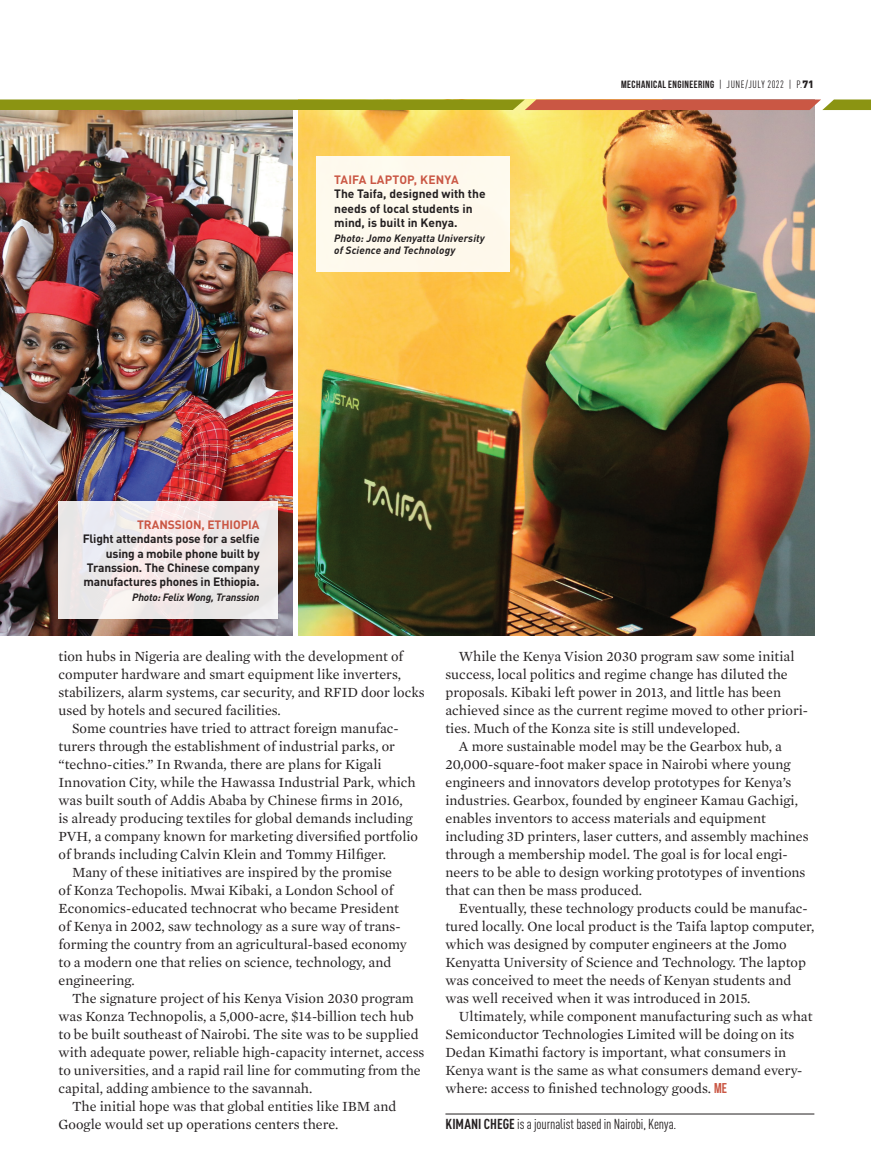
<style>
.page{position:relative;width:871px;height:1176px;background:#fff}
.page>*{position:absolute;margin:0;border:0;box-sizing:border-box;transform-origin:0 0}
.t1{font:14.25px "Mercury Text G1";color:#231f20}
.t2{font:condensed 14.25px "DINOT";letter-spacing:-.005em;color:#231f20}
.t3{font:700 12px/14.4px "DINOT";letter-spacing:-.015em;color:#231f20}
.t4{font:700 12px "DINOT";letter-spacing:-.005em;color:#ca5744}
.t5{font:700 12px "DINOT";letter-spacing:.02em;color:#ca5744}
.t6{font:italic 700 10.5px/12.6px "DINOT";letter-spacing:.01em;color:#231f20}
.t7{font:10.5px "Bebas Neue";letter-spacing:.045em;color:#231f20}
.t8{font:italic 700 10.5px "DINOT";letter-spacing:-.015em;color:#231f20}
.s1{font-family:"DINOT";font-stretch:condensed}
.s2{font-family:"DINOT";font-weight:900}
.s3{font-family:"Bebas Neue";color:#ca5744}
.s4{font-weight:700}
</style>
<div class="page">
<hr style="left:445px;top:1113px;width:369px;height:1px;background:#231f20">
<img style="left:0;top:110px;width:292px;height:525px">
<img style="left:298px;top:110px;width:516px;height:525px">
<svg style="left:0;top:99px;width:871px;height:11px;background:#a6872d"></svg>
<div style="left:316px;top:157px;width:194px;height:115px;background:#fef9ed"></div>
<div style="left:58px;top:501px;width:220px;height:118px;background:linear-gradient(to right,#efe9eb,#f0e9e9)"></div>
<p class="t5" style="left:334px;top:172px;width:126px">TAIFA LAPTOP, KENYA</p>
<p class="t3" style="left:334px;top:186px;width:153px">The Taifa, designed with the needs of local students in mind, is built in Kenya.</p>
<p class="t6" style="left:334px;top:231px;width:152px">Photo: Jomo Kenyatta University of Science and Technology</p>
<p class="t4" style="left:137px;top:516px;width:124px">TRANSSION, ETHIOPIA</p>
<p class="t3" style="left:83px;top:531px;width:178px;text-align:right">Flight attendants pose for a selfie using a mobile phone built by<br>Transsion. The Chinese company manufactures phones in Ethiopia.</p>
<p class="t8" style="left:132px;top:590px;width:129px">Photo: Felix Wong, Transsion</p>
<p class="t7" style="left:621px;top:79px;width:194px">MECHANICAL ENGINEERING <span class="s1">| JUNE/JULY 2022 | P.</span><span class="s2">71</span></p>
<p class="t1" style="left:58px;top:646px;width:346px">tion hubs in Nigeria are dealing with the development of</p>
<p class="t1" style="left:58px;top:664px;width:344px">computer hardware and smart equipment like inverters,</p>
<p class="t1" style="left:58px;top:682px;width:368px">stabilizers, alarm systems, car security, and RFID door locks</p>
<p class="t1" style="left:58px;top:700px;width:224px">used by hotels and secured facilities.</p>
<p class="t1" style="left:72px;top:718px;width:328px">Some countries have tried to attract foreign manufac-</p>
<p class="t1" style="left:58px;top:736px;width:338px">turers through the establishment of industrial parks, or</p>
<p class="t1" style="left:58px;top:754px;width:324px">“techno-cities.” In Rwanda, there are plans for Kigali</p>
<p class="t1" style="left:58px;top:772px;width:359px">Innovation City, while the Hawassa Industrial Park, which</p>
<p class="t1" style="left:58px;top:790px;width:346px">was built south of Addis Ababa by Chinese firms in 2016,</p>
<p class="t1" style="left:58px;top:808px;width:355px">is already producing textiles for global demands including</p>
<p class="t1" style="left:58px;top:826px;width:361px">PVH, a company known for marketing diversified portfolio</p>
<p class="t1" style="left:58px;top:844px;width:329px">of brands including Calvin Klein and Tommy Hilfiger.</p>
<p class="t1" style="left:72px;top:862px;width:322px">Many of these initiatives are inspired by the promise</p>
<p class="t1" style="left:58px;top:880px;width:336px">of Konza Techopolis. Mwai Kibaki, a London School of</p>
<p class="t1" style="left:58px;top:898px;width:342px">Economics-educated technocrat who became President</p>
<p class="t1" style="left:58px;top:916px;width:344px">of Kenya in 2002, saw technology as a sure way of trans-</p>
<p class="t1" style="left:58px;top:934px;width:350px">forming the country from an agricultural-based economy</p>
<p class="t1" style="left:58px;top:952px;width:334px">to a modern one that relies on science, technology, and</p>
<p class="t1" style="left:58px;top:970px;width:78px">engineering.</p>
<p class="t1" style="left:72px;top:988px;width:343px">The signature project of his Kenya Vision 2030 program</p>
<p class="t1" style="left:58px;top:1006px;width:357px">was Konza Technopolis, a 5,000-acre, $14-billion tech hub</p>
<p class="t1" style="left:58px;top:1024px;width:362px">to be built southeast of Nairobi. The site was to be supplied</p>
<p class="t1" style="left:58px;top:1042px;width:367px">with adequate power, reliable high-capacity internet, access</p>
<p class="t1" style="left:58px;top:1060px;width:364px">to universities, and a rapid rail line for commuting from the</p>
<p class="t1" style="left:58px;top:1078px;width:255px">capital, adding ambience to the savannah.</p>
<p class="t1" style="left:72px;top:1096px;width:326px">The initial hope was that global entities like IBM and</p>
<p class="t1" style="left:58px;top:1114px;width:281px">Google would set up operations centers there.</p>
<p class="t1" style="left:459px;top:646px;width:337px">While the Kenya Vision 2030 program saw some initial</p>
<p class="t1" style="left:445px;top:664px;width:344px">success, local politics and regime change has diluted the</p>
<p class="t1" style="left:445px;top:682px;width:337px">proposals. Kibaki left power in 2013, and little has been</p>
<p class="t1" style="left:445px;top:700px;width:364px">achieved since as the current regime moved to other priori-</p>
<p class="t1" style="left:445px;top:718px;width:296px">ties. Much of the Konza site is still undeveloped.</p>
<p class="t1" style="left:459px;top:736px;width:324px">A more sustainable model may be the Gearbox hub, a</p>
<p class="t1" style="left:445px;top:754px;width:346px">20,000-square-foot maker space in Nairobi where young</p>
<p class="t1" style="left:445px;top:772px;width:347px">engineers and innovators develop prototypes for Kenya’s</p>
<p class="t1" style="left:445px;top:790px;width:354px">industries. Gearbox, founded by engineer Kamau Gachigi,</p>
<p class="t1" style="left:445px;top:808px;width:322px">enables inventors to access materials and equipment</p>
<p class="t1" style="left:445px;top:826px;width:365px">including 3D printers, laser cutters, and assembly machines</p>
<p class="t1" style="left:445px;top:844px;width:344px">through a membership model. The goal is for local engi-</p>
<p class="t1" style="left:445px;top:862px;width:361px">neers to be able to design working prototypes of inventions</p>
<p class="t1" style="left:445px;top:880px;width:198px">that can then be mass produced.</p>
<p class="t1" style="left:459px;top:898px;width:350px">Eventually, these technology products could be manufac-</p>
<p class="t1" style="left:445px;top:916px;width:370px">tured locally. One local product is the Taifa laptop computer,</p>
<p class="t1" style="left:445px;top:934px;width:343px">which was designed by computer engineers at the Jomo</p>
<p class="t1" style="left:445px;top:952px;width:362px">Kenyatta University of Science and Technology. The laptop</p>
<p class="t1" style="left:445px;top:970px;width:347px">was conceived to meet the needs of Kenyan students and</p>
<p class="t1" style="left:445px;top:988px;width:307px">was well received when it was introduced in 2015.</p>
<p class="t1" style="left:459px;top:1006px;width:355px">Ultimately, while component manufacturing such as what</p>
<p class="t1" style="left:445px;top:1024px;width:350px">Semiconductor Technologies Limited will be doing on its</p>
<p class="t1" style="left:445px;top:1042px;width:342px">Dedan Kimathi factory is important, what consumers in</p>
<p class="t1" style="left:445px;top:1060px;width:358px">Kenya want is the same as what consumers demand every-</p>
<p class="t1" style="left:445px;top:1078px;width:283px">where: access to finished technology goods. <span class="s3">ME</span></p>
<p class="t2" style="left:445px;top:1115px;width:232px"><span class="s4">KIMANI CHEGE</span> is a journalist based in Nairobi, Kenya.</p>
</div>
